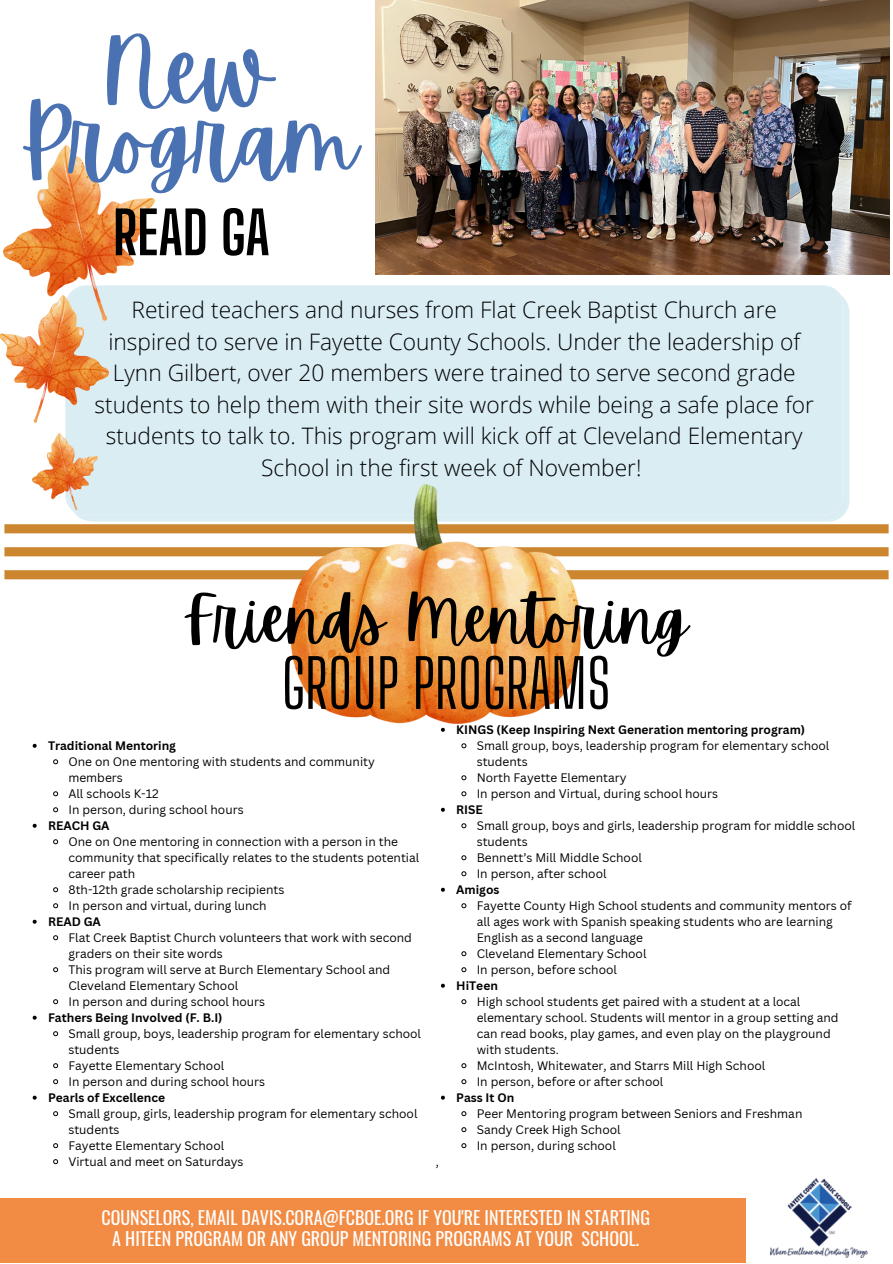
<style>
.page{position:relative;width:893px;height:1264px;background:#fff}
.page>*{position:absolute;margin:0;border:0;box-sizing:border-box;transform-origin:0 0}
.t1{font:93.15px/68.6px "Apricots";color:#4a71b2;text-align:center}
.t2{font:66px "Apricots";color:#000}
.t3{font:66px "Big Shoulders Display";color:#000}
.t4{font:700 58.5px "Big Shoulders Display";color:#000}
.t5{font:300 22.65px/31.5px "Open Sans";color:#000;text-align:center}
.t6{font:18px/21.3px "Oswald";color:#fff;text-align:center}
.t7{font:12px/16px "Canva Sans";color:#000}
.t8{font:700 12px "Canva Sans";color:#000}
</style>
<div class="page">
<div style="left:0;top:1198px;width:892px;height:64px;background:#f28b43"></div>
<div style="left:746px;top:1173px;width:146px;height:89px;background:#fff"></div>
<img style="left:771px;top:1178px;width:96px;height:78px">
<svg style="left:4px;top:524px;width:884px;height:55px"></svg>
<img style="left:376px;top:0;width:513px;height:274px">
<div style="left:65px;top:285px;width:784px;height:236px;background:#d9edf3"></div>
<img style="left:4px;top:145px;width:150px;height:175px">
<img style="left:0;top:296px;width:109px;height:127px">
<img style="left:33px;top:433px;width:65px;height:77px">
<img style="left:291px;top:484px;width:290px;height:239px">
<svg style="left:33px;top:743px;width:4px;height:4px"></svg>
<svg style="left:53px;top:759px;width:6px;height:6px"></svg>
<svg style="left:53px;top:791px;width:6px;height:6px"></svg>
<svg style="left:53px;top:807px;width:6px;height:6px"></svg>
<svg style="left:33px;top:823px;width:4px;height:4px"></svg>
<svg style="left:53px;top:839px;width:6px;height:6px"></svg>
<svg style="left:53px;top:887px;width:6px;height:6px"></svg>
<svg style="left:53px;top:903px;width:6px;height:6px"></svg>
<svg style="left:33px;top:919px;width:4px;height:4px"></svg>
<svg style="left:53px;top:935px;width:6px;height:6px"></svg>
<svg style="left:53px;top:967px;width:6px;height:5px"></svg>
<svg style="left:53px;top:999px;width:6px;height:5px"></svg>
<svg style="left:33px;top:1015px;width:4px;height:4px"></svg>
<svg style="left:53px;top:1031px;width:6px;height:5px"></svg>
<svg style="left:53px;top:1063px;width:6px;height:5px"></svg>
<svg style="left:53px;top:1079px;width:6px;height:5px"></svg>
<svg style="left:33px;top:1095px;width:4px;height:4px"></svg>
<svg style="left:53px;top:1111px;width:6px;height:5px"></svg>
<svg style="left:53px;top:1143px;width:6px;height:5px"></svg>
<svg style="left:53px;top:1159px;width:6px;height:5px"></svg>
<svg style="left:441px;top:727px;width:4px;height:4px"></svg>
<svg style="left:461px;top:743px;width:6px;height:6px"></svg>
<svg style="left:461px;top:775px;width:6px;height:6px"></svg>
<svg style="left:461px;top:791px;width:6px;height:6px"></svg>
<svg style="left:441px;top:807px;width:4px;height:4px"></svg>
<svg style="left:461px;top:823px;width:6px;height:6px"></svg>
<svg style="left:461px;top:855px;width:6px;height:6px"></svg>
<svg style="left:461px;top:871px;width:6px;height:6px"></svg>
<svg style="left:441px;top:887px;width:4px;height:4px"></svg>
<svg style="left:461px;top:903px;width:6px;height:6px"></svg>
<svg style="left:461px;top:951px;width:6px;height:6px"></svg>
<svg style="left:461px;top:967px;width:6px;height:5px"></svg>
<svg style="left:441px;top:983px;width:4px;height:4px"></svg>
<svg style="left:461px;top:999px;width:6px;height:5px"></svg>
<svg style="left:461px;top:1063px;width:6px;height:5px"></svg>
<svg style="left:461px;top:1079px;width:6px;height:5px"></svg>
<svg style="left:441px;top:1095px;width:4px;height:4px"></svg>
<svg style="left:461px;top:1111px;width:6px;height:5px"></svg>
<svg style="left:461px;top:1127px;width:6px;height:5px"></svg>
<svg style="left:461px;top:1143px;width:6px;height:5px"></svg>
<h1 class="t1" style="left:18px;top:39px;width:340px">New<br>Program</h1>
<h3 class="t4" style="left:113px;top:198px;width:158px">READ GA</h3>
<p class="t5" style="left:95px;top:294px;width:720px">Retired teachers and nurses from Flat Creek Baptist Church are inspired to serve in Fayette County Schools. Under the leadership of Lynn Gilbert, over 20 members were trained to serve second grade students to help them with their site words while being a safe place for students to talk to. This program will kick off at Cleveland Elementary School in the first week of November!</p>
<h2 class="t2" style="left:184px;top:581px;width:505px">Friends Mentoring</h2>
<h2 class="t3" style="left:281px;top:644px;width:331px">GROUP PROGRAMS</h2>
<p class="t8" style="left:48px;top:737px;width:129px">Traditional Mentoring</p>
<p class="t7" style="left:68px;top:753px;width:308px">One on One mentoring with students and community members<br>All schools K-12<br>In person, during school hours</p>
<p class="t8" style="left:48px;top:817px;width:63px">REACH GA</p>
<p class="t7" style="left:68px;top:833px;width:352px">One on One mentoring in connection with a person in the community that specifically relates to the students potential career path<br>8th-12th grade scholarship recipients<br>In person and virtual, during lunch</p>
<p class="t8" style="left:48px;top:912px;width:54px">READ GA</p>
<p class="t7" style="left:68px;top:929px;width:345px">Flat Creek Baptist Church volunteers that work with second graders on their site words<br>This program will serve at Burch Elementary School and Cleveland Elementary School<br>In person and during school hours</p>
<p class="t8" style="left:48px;top:1008px;width:176px">Fathers Being Involved (F. B.I)</p>
<p class="t7" style="left:68px;top:1025px;width:354px">Small group, boys, leadership program for elementary school students<br>Fayette Elementary School<br>In person and during school hours</p>
<p class="t8" style="left:48px;top:1088px;width:118px">Pearls of Excellence</p>
<p class="t7" style="left:68px;top:1104px;width:350px">Small group, girls, leadership program for elementary school students<br>Fayette Elementary School<br>Virtual and meet on Saturdays</p>
<p class="t7" style="left:436px;top:1152px;width:5px">,</p>
<p class="t8" style="left:456px;top:721px;width:350px">KINGS (Keep Inspiring Next Generation mentoring program)</p>
<p class="t7" style="left:476px;top:737px;width:354px">Small group, boys, leadership program for elementary school students<br>North Fayette Elementary<br>In person and Virtual, during school hours</p>
<p class="t8" style="left:456px;top:801px;width:28px">RISE</p>
<p class="t7" style="left:476px;top:817px;width:380px">Small group, boys and girls, leadership program for middle school students<br>Bennett’s Mill Middle School<br>In person, after school</p>
<p class="t8" style="left:456px;top:880px;width:45px">Amigos</p>
<p class="t7" style="left:476px;top:897px;width:376px">Fayette County High School students and community mentors of all ages work with Spanish speaking students who are learning English as a second language<br>Cleveland Elementary School<br>In person, before school</p>
<p class="t8" style="left:456px;top:976px;width:43px">HiTeen</p>
<p class="t7" style="left:476px;top:993px;width:363px">High school students get paired with a student at a local elementary school. Students will mentor in a group setting and can read books, play games, and even play on the playground with students.<br>McIntosh, Whitewater, and Starrs Mill High School<br>In person, before or after school</p>
<p class="t8" style="left:456px;top:1088px;width:59px">Pass It On</p>
<p class="t7" style="left:476px;top:1104px;width:327px">Peer Mentoring program between Seniors and Freshman<br>Sandy Creek High School<br>In person, during school</p>
<h3 class="t6" style="left:101px;top:1205px;width:550px">COUNSELORS, EMAIL DAVIS.CORA@FCBOE.ORG IF YOU'RE INTERESTED IN STARTING<br>A HITEEN PROGRAM OR ANY GROUP MENTORING PROGRAMS AT YOUR SCHOOL.</h3>
</div>
